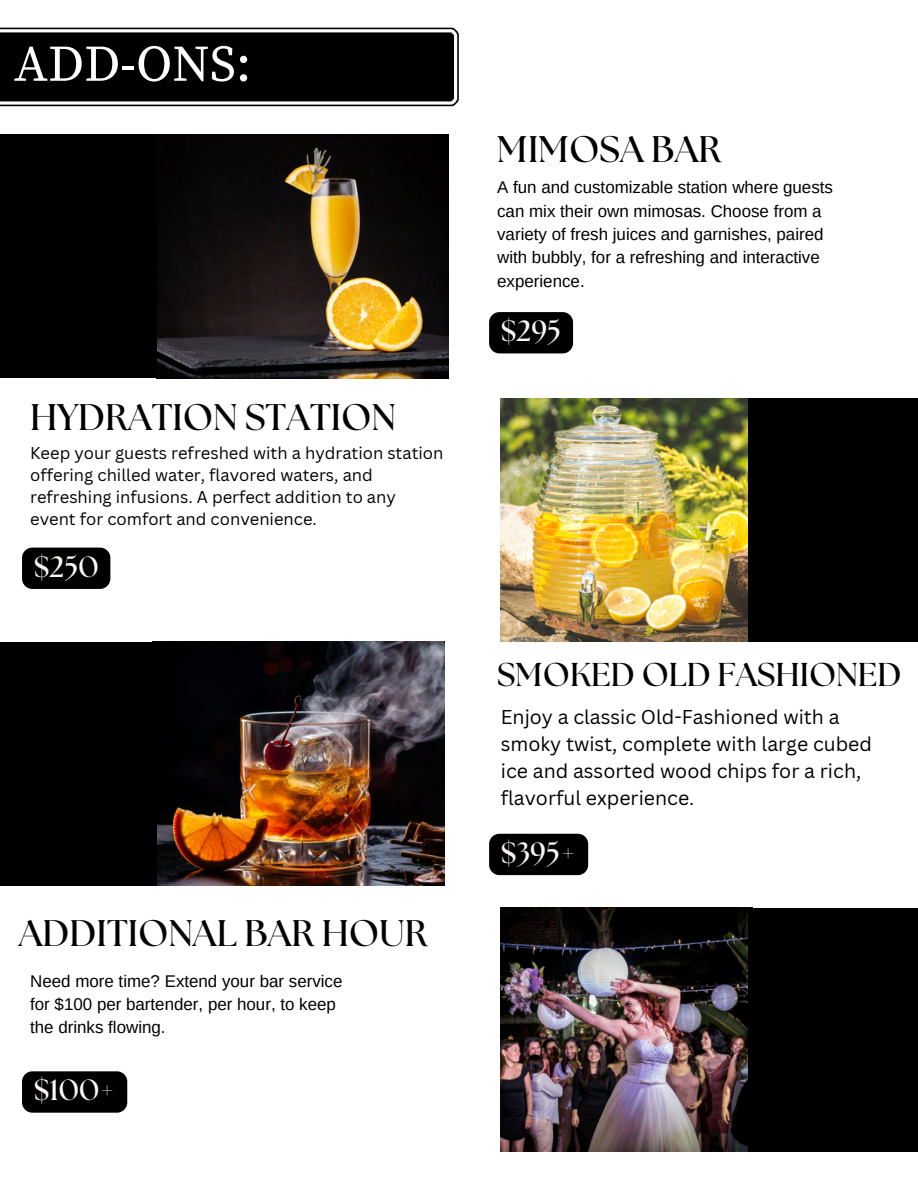
<style>
.page{position:relative;width:918px;height:1188px;background:#fff}
.page>*{position:absolute;margin:0;border:0;box-sizing:border-box;transform-origin:0 0}
.t1{font:51px "Source Serif Pro";color:#fff}
.t2{font:700 37.05px "The Seasons";color:#000}
.t3{font:700 33px "The Seasons";color:#000}
.t4{font:700 29.25px "The Seasons";color:#faf6f1}
.t5{font:19.5px/27px "Canva Sans";color:#000}
.t6{font:16.95px/23.2px "Arimo";color:#000}
.t7{font:16.65px/22.2px "Canva Sans";color:#000}
</style>
<div class="page">
<img style="left:501px;top:398px;width:247px;height:244px">
<img style="left:156px;top:642px;width:288px;height:244px">
<img style="left:501px;top:908px;width:247px;height:244px">
<div style="left:0;top:642px;width:156px;height:244px;background:#000"></div>
<div style="left:748px;top:398px;width:170px;height:244px;background:#000"></div>
<div style="left:748px;top:908px;width:170px;height:244px;background:#000"></div>
<img style="left:156px;top:135px;width:292px;height:243px">
<div style="left:0;top:135px;width:156px;height:243px;background:#000"></div>
<svg style="left:0;top:28px;width:459px;height:78px"></svg>
<div style="left:22px;top:548px;width:88px;height:41px;background:#000;border-radius:10px"></div>
<div style="left:489px;top:834px;width:99px;height:41px;background:#000;border-radius:10px"></div>
<div style="left:489px;top:312px;width:84px;height:41px;background:#000;border-radius:10px"></div>
<div style="left:22px;top:1071px;width:105px;height:42px;background:#000;border-radius:10px"></div>
<p class="t1" style="left:14px;top:34px;width:239px">ADD-ONS:</p>
<h5 class="t2" style="left:30px;top:401px;width:367px">HYDRATION STATION</h5>
<h4 class="t7" style="left:30px;top:441px;width:415px">Keep your guests refreshed with a hydration station offering chilled water, flavored waters, and refreshing infusions. A perfect addition to any event for comfort and convenience.</h4>
<h2 class="t4" style="left:34px;top:553px;width:66px">$250</h2>
<p class="t2" style="left:19px;top:916px;width:410px">ADDITIONAL BAR HOUR</p>
<h3 class="t6" style="left:30px;top:969px;width:314px">Need more time? Extend your bar service for $100 per bartender, per hour, to keep the drinks flowing.</h3>
<h4 class="t4" style="left:34px;top:1077px;width:83px">$100+</h4>
<h6 class="t2" style="left:497px;top:132px;width:226px">MIMOSA BAR</h6>
<h4 class="t6" style="left:497px;top:176px;width:337px">A fun and customizable station where guests can mix their own mimosas. Choose from a variety of fresh juices and garnishes, paired with bubbly, for a refreshing and interactive experience.</h4>
<h2 class="t4" style="left:501px;top:318px;width:62px">$295</h2>
<p class="t3" style="left:497px;top:659px;width:406px">SMOKED OLD FASHIONED</p>
<h4 class="t5" style="left:501px;top:703px;width:373px">Enjoy a classic Old-Fashioned with a smoky twist, complete with large cubed ice and assorted wood chips for a rich, flavorful experience.</h4>
<p class="t4" style="left:501px;top:840px;width:77px">$395+</p>
</div>
